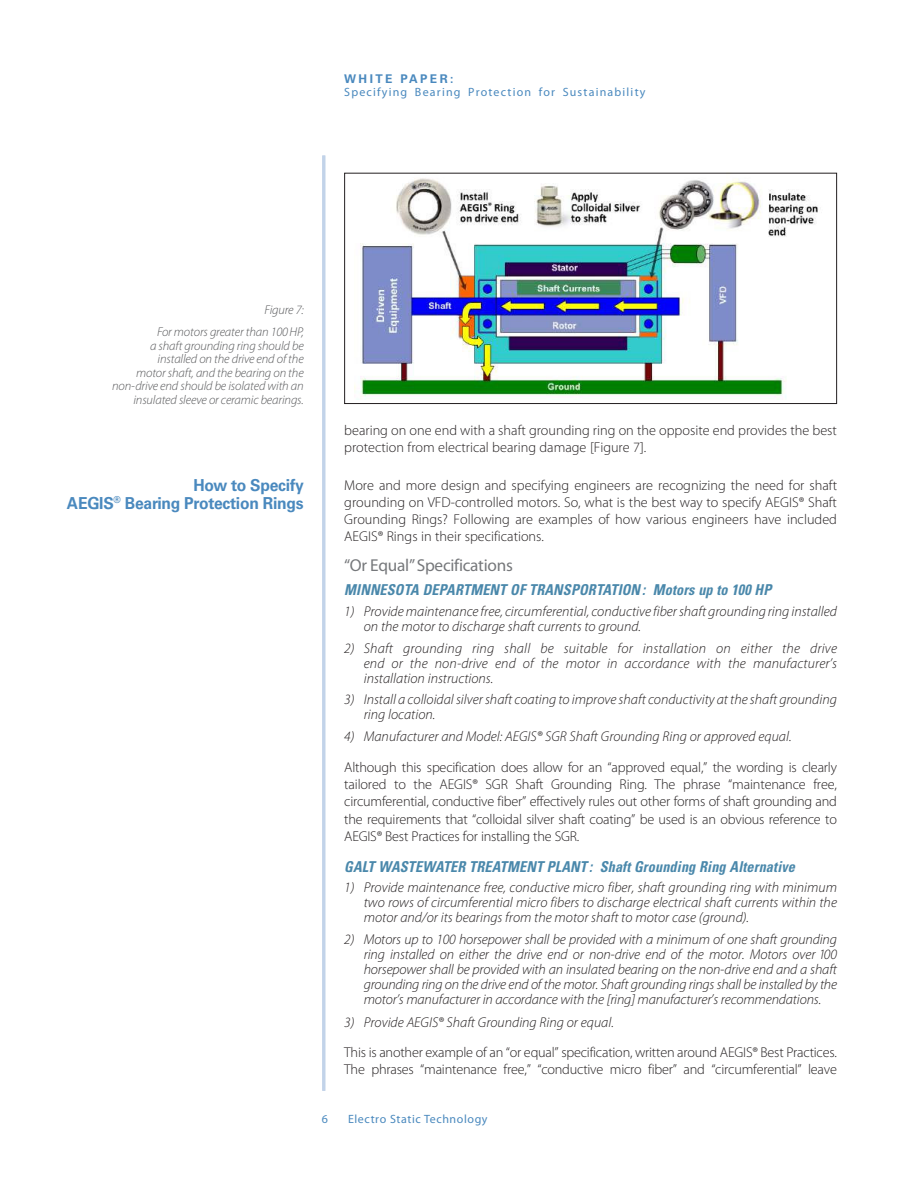
<style>
.page{position:relative;width:918px;height:1188px;background:#fff}
.page>*{position:absolute;margin:0;border:0;box-sizing:border-box;transform-origin:0 0}
.t1{font:17.25px "Myriad Pro";letter-spacing:-.015em;color:#76787b}
.t2{font:700 16.5px/18px "Univers LT Std";letter-spacing:-.015em;color:#4a89be;text-align:right;scale:.95 1}
.t3{font:italic 700 condensed 15px "Univers LT Std";letter-spacing:.01em;color:#4a88ab;scale:.95 1}
.t4{font:italic 300 14.25px/15px "Myriad Pro";color:#231f20;text-align:justify}
.t5{font:300 14.25px/17.2px "Myriad Pro";letter-spacing:-.015em;color:#231f20}
.t6{font:italic 300 12.75px/13.5px "Myriad Pro";letter-spacing:-.01em;color:#57585a;text-align:right}
.t7{font:12px "Myriad Pro";letter-spacing:.1em;color:#4a89be}
.t8{font:12px "Myriad Pro";letter-spacing:.05em;color:#4a89be}
.t9{font:700 12px "Univers LT Std";letter-spacing:.2em;color:#4a89be}
</style>
<div class="page">
<hr style="left:322px;top:156px;width:3px;height:935px;background:#c2d3e9">
<img style="left:354px;top:178px;width:464px;height:222px">
<div style="left:344px;top:173px;width:493px;height:231px;border:1px solid #231f20"></div>
<p class="t9" style="left:344px;top:74px;width:111px">WHITE PAPER:</p>
<p class="t7" style="left:344px;top:88px;width:303px">Specifying Bearing Protection for Sustainability</p>
<p class="t6" style="left:157px;top:300px;width:148px;line-height:22.2px">Figure 7:<br>For motors greater than 100 HP,</p>
<p class="t6" style="left:112px;top:340px;width:193px">a shaft grounding ring should be installed on the drive end of the<br>motor shaft, and the bearing on the non-drive end should be isolated with an insulated sleeve or ceramic bearings.</p>
<p class="t2" style="left:67px;top:477px;width:251px">How to Specify<br>AEGIS<sup>®</sup> Bearing Protection Rings</p>
<p class="t5" style="left:344px;top:423px;width:494px">bearing on one end with a shaft grounding ring on the opposite end provides the best protection from electrical bearing damage [Figure 7].</p>
<p class="t5" style="left:344px;top:477px;width:494px;text-align:justify">More and more design and specifying engineers are recognizing the need for shaft grounding on VFD-controlled motors. So, what is the best way to specify AEGIS® Shaft Grounding Rings? Following are examples of how various engineers have included AEGIS® Rings in their specifications.</p>
<p class="t1" style="left:344px;top:559px;width:170px">“Or Equal” Specifications</p>
<p class="t3" style="left:344px;top:584px;width:451px">MINNESOTA DEPARTMENT OF TRANSPORTATION : Motors up to 100 HP</p>
<p class="t4" style="left:364px;top:605px;width:475px;text-indent:-20px">1) Provide maintenance free, circumferential, conductive fiber shaft grounding ring installed on the motor to discharge shaft currents to ground.</p>
<p class="t4" style="left:364px;top:641px;width:475px;text-indent:-20px">2) Shaft grounding ring shall be suitable for installation on either the drive end or the non-drive end of the motor in accordance with the manufacturer’s installation instructions.</p>
<p class="t4" style="left:364px;top:693px;width:475px;text-indent:-20px">3) Install a colloidal silver shaft coating to improve shaft conductivity at the shaft grounding ring location.</p>
<p class="t4" style="left:344px;top:730px;width:449px">4) Manufacturer and Model: AEGIS® SGR Shaft Grounding Ring or approved equal.</p>
<p class="t5" style="left:344px;top:760px;width:494px;text-align:justify">Although this specification does allow for an “approved equal,” the wording is clearly tailored to the AEGIS® SGR Shaft Grounding Ring. The phrase “maintenance free, circumferential, conductive fiber” effectively rules out other forms of shaft grounding and the requirements that “colloidal silver shaft coating” be used is an obvious reference to AEGIS® Best Practices for installing the SGR.</p>
<p class="t3" style="left:344px;top:860px;width:476px">GALT WASTEWATER TREATMENT PLANT : Shaft Grounding Ring Alternative</p>
<p class="t4" style="left:364px;top:881px;width:475px;text-indent:-20px">1) Provide maintenance free, conductive micro fiber, shaft grounding ring with minimum two rows of circumferential micro fibers to discharge electrical shaft currents within the motor and/or its bearings from the motor shaft to motor case (ground).</p>
<p class="t4" style="left:364px;top:933px;width:475px;text-indent:-20px">2) Motors up to 100 horsepower shall be provided with a minimum of one shaft grounding ring installed on either the drive end or non-drive end of the motor. Motors over 100 horsepower shall be provided with an insulated bearing on the non-drive end and a shaft grounding ring on the drive end of the motor. Shaft grounding rings shall be installed by the motor’s manufacturer in accordance with the [ring] manufacturer’s recommendations.</p>
<p class="t4" style="left:344px;top:1016px;width:271px">3) Provide AEGIS® Shaft Grounding Ring or equal.</p>
<p class="t5" style="left:344px;top:1045px;width:494px">This is another example of an “or equal” specification, written around AEGIS® Best Practices.<br>The phrases “maintenance free,” “conductive micro fiber” and “circumferential” leave</p>
<p class="t7" style="left:322px;top:1115px;width:8px">6</p>
<p class="t8" style="left:348px;top:1115px;width:141px">Electro Static Technology</p>
</div>
